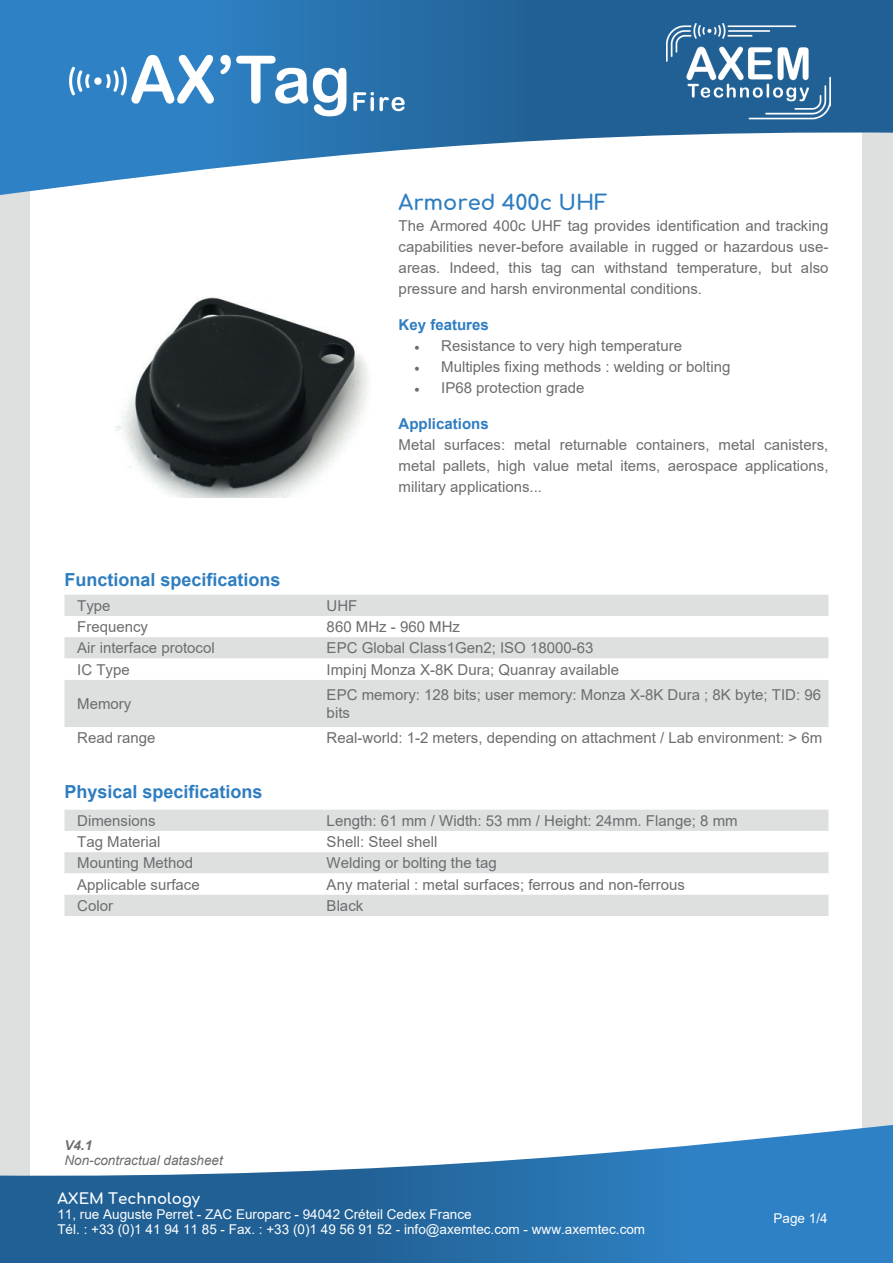
<style>
.page{position:relative;width:893px;height:1263px;background:#fff}
.page>*{position:absolute;margin:0;border:0;box-sizing:border-box;transform-origin:0 0}
.t1{font:700 21px "Comfortaa";color:#2e7dc1}
.t2{font:700 18px "Arial";color:#2e7dc1}
.t3{font:15px/21px "Arial";color:#6c6d70;text-align:justify}
.t4{font:700 15px "Arial";color:#2e7dc1}
.t5{font:700 15px "Comfortaa";color:#fff}
.t6{font:13.5px/15px "Arial";color:#fff}
.t7{font:italic 13.5px "Arial";color:#6c6d70}
.t8{font:italic 700 13.5px "Arial";color:#6c6d70}
.s1{font-family:"Minion Pro"}
</style>
<div class="page">
<div style="left:0;top:64px;width:893px;height:1199px;background:#dedfdf"></div>
<div style="left:31px;top:71px;width:831px;height:1137px;background:#fff"></div>
<svg style="left:0;top:0;width:893px;height:198px"></svg>
<svg style="left:0;top:1123px;width:893px;height:140px"></svg>
<img style="left:666px;top:24px;width:165px;height:95px">
<img style="left:69px;top:46px;width:339px;height:70px">
<svg style="left:64px;top:810px;width:764px;height:106px"></svg>
<div style="left:64px;top:595px;width:764px;height:21px;background:#dedfdf"></div>
<div style="left:64px;top:637px;width:764px;height:21px;background:#dedfdf"></div>
<div style="left:64px;top:680px;width:764px;height:47px;background:#dedfdf"></div>
<img style="left:115px;top:297px;width:255px;height:201px">
<p class="t2" style="left:64px;top:567px;width:218px">Functional specifications</p>
<h1 class="t1" style="left:399px;top:183px;width:210px">Armored 400c UHF</h1>
<p class="t3" style="left:399px;top:215px;width:431px">The Armored 400c UHF tag provides identification and tracking capabilities never-before available in rugged or hazardous use&shy;areas. Indeed, this tag can withstand temperature, but also pressure and harsh environmental conditions.</p>
<p class="t4" style="left:399px;top:314px;width:92px">Key features</p>
<p class="t3" style="left:414px;top:335px;width:269px"><span class="s1">•</span> Resistance to very high temperature</p>
<p class="t3" style="left:414px;top:356px;width:318px"><span class="s1">•</span> Multiples fixing methods : welding or bolting</p>
<p class="t3" style="left:414px;top:377px;width:172px"><span class="s1">•</span> IP68 protection grade</p>
<p class="t4" style="left:399px;top:413px;width:92px">Applications</p>
<p class="t3" style="left:399px;top:434px;width:431px">Metal surfaces: metal returnable containers, metal canisters, metal pallets, high value metal items, aerospace applications, military applications...</p>
<p class="t3" style="left:77px;top:595px;width:35px">Type</p>
<p class="t3" style="left:327px;top:595px;width:32px">UHF</p>
<p class="t3" style="left:77px;top:616px;width:72px">Frequency</p>
<p class="t3" style="left:327px;top:616px;width:135px">860 MHz - 960 MHz</p>
<p class="t3" style="left:77px;top:637px;width:139px">Air interface protocol</p>
<p class="t3" style="left:327px;top:637px;width:268px">EPC Global Class1Gen2; ISO 18000-63</p>
<p class="t3" style="left:77px;top:659px;width:54px">IC Type</p>
<p class="t3" style="left:327px;top:659px;width:294px">Impinj Monza X-8K Dura; Quanray available</p>
<p class="t3" style="left:77px;top:693px;width:56px">Memory</p>
<p class="t3" style="left:327px;top:685px;width:496px;line-height:18px">EPC memory: 128 bits; user memory: Monza X-8K Dura ; 8K byte; TID: 96 bits</p>
<p class="t3" style="left:77px;top:727px;width:80px">Read range</p>
<p class="t3" style="left:327px;top:727px;width:497px">Real-world: 1-2 meters, depending on attachment / Lab environment: &gt; 6m</p>
<p class="t2" style="left:64px;top:779px;width:200px">Physical specifications</p>
<p class="t3" style="left:77px;top:810px;width:80px">Dimensions</p>
<p class="t3" style="left:327px;top:810px;width:412px">Length: 61 mm / Width: 53 mm / Height: 24mm. Flange; 8 mm</p>
<p class="t3" style="left:77px;top:831px;width:85px">Tag Material</p>
<p class="t3" style="left:327px;top:831px;width:112px">Shell: Steel shell</p>
<p class="t3" style="left:77px;top:852px;width:117px">Mounting Method</p>
<p class="t3" style="left:327px;top:852px;width:172px">Welding or bolting the tag</p>
<p class="t3" style="left:77px;top:874px;width:124px">Applicable surface</p>
<p class="t3" style="left:327px;top:874px;width:360px">Any material : metal surfaces; ferrous and non-ferrous</p>
<p class="t3" style="left:77px;top:895px;width:37px">Color</p>
<p class="t3" style="left:327px;top:895px;width:38px">Black</p>
<p class="t8" style="left:64px;top:1136px;width:29px">V4.1</p>
<p class="t7" style="left:64px;top:1151px;width:160px">Non-contractual datasheet</p>
<p class="t8" style="left:64px;top:1143px;width:29px">V2.0</p>
<p class="t7" style="left:64px;top:1158px;width:164px">Non-contractual data sheet</p>
<p class="t5" style="left:57px;top:1185px;width:144px">AXEM Technology</p>
<p class="t6" style="left:57px;top:1207px;width:589px">11, rue Auguste Perret - ZAC Europarc - 94042 Créteil Cedex France<br>Tél. : +33 (0)1 41 94 11 85 - Fax. : +33 (0)1 49 56 91 52 - info@axemtec.com - www.axemtec.com</p>
<p class="t6" style="left:774px;top:1211px;width:56px">Page 1/4</p>
</div>
